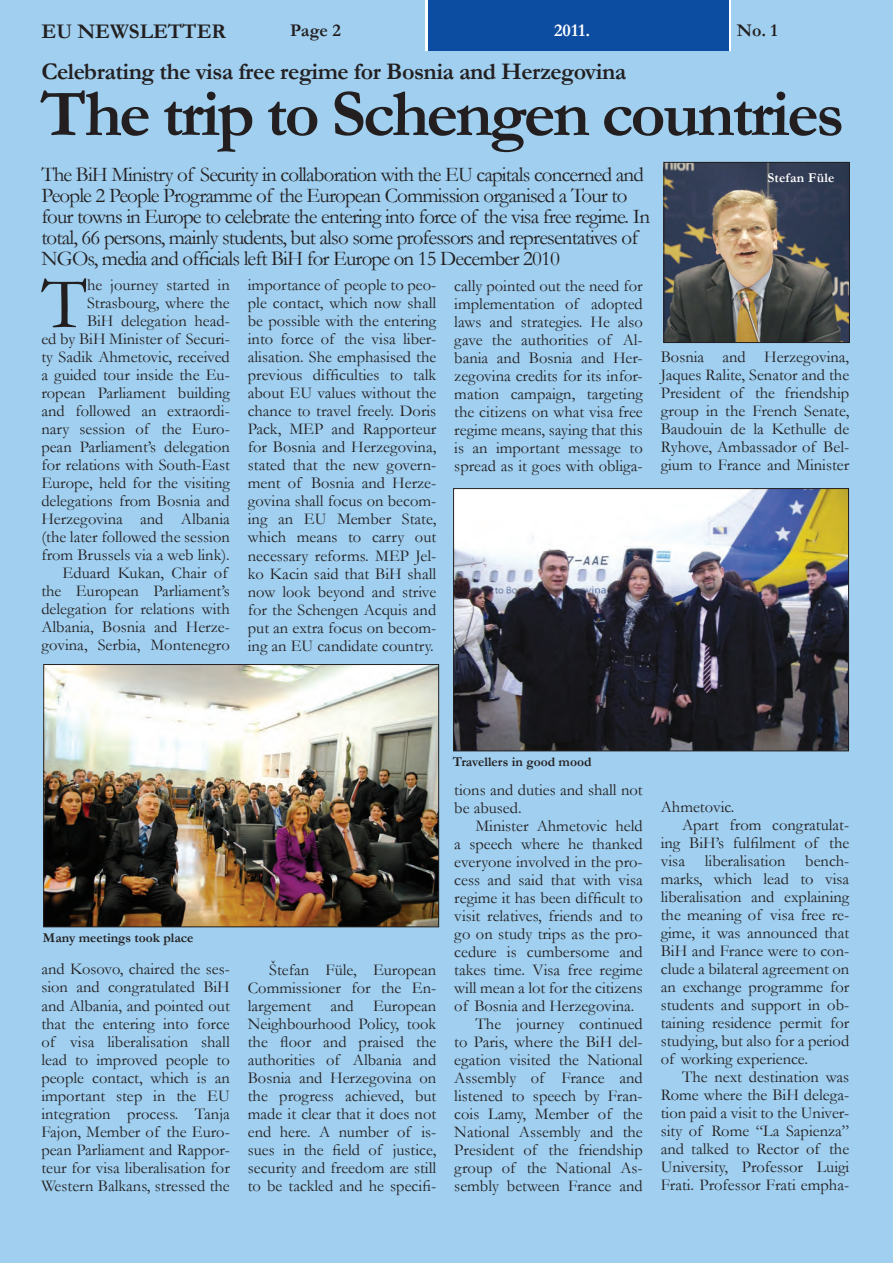
<style>
.page{position:relative;width:893px;height:1263px;background:#fff}
.page>*{position:absolute;margin:0;border:0;box-sizing:border-box;transform-origin:0 0}
.t1{font:74.25px "Garamond";color:#231f20}
.t2{font:700 67.5px "Garamond";letter-spacing:-.04em;color:#231f20}
.t3{font:700 24px "Garamond";letter-spacing:-.02em;color:#231f20}
.t4{font:21px/21px "Garamond";letter-spacing:-.04em;color:#231f20}
.t5{font:700 21px "Garamond";color:#231f20}
.t6{font:700 18px "Garamond";color:#231f20}
.t7{font:700 18px "Garamond";color:#fff}
.t8{font:16.5px/18px "Garamond";color:#231f20;text-align:justify}
.t9{font:700 13.5px "Garamond";color:#231f20}
.t10{font:700 13.5px "Garamond";letter-spacing:.02em;color:#fff}
</style>
<div class="page">
<div style="left:0;top:0;width:425px;height:51px;background:#a0cfef"></div>
<div style="left:428px;top:0;width:301px;height:51px;background:#0d4da1"></div>
<div style="left:731px;top:0;width:162px;height:51px;background:#a0cfef"></div>
<div style="left:0;top:51px;width:893px;height:1212px;background:#a0cfef"></div>
<img style="left:45px;top:666px;width:392px;height:259px">
<div style="left:43px;top:664px;width:396px;height:263px;border:1px solid #231f20"></div>
<img style="left:455px;top:490px;width:392px;height:259px">
<div style="left:453px;top:488px;width:396px;height:263px;border:1px solid #231f20"></div>
<img style="left:665px;top:164px;width:183px;height:177px">
<div style="left:663px;top:162px;width:187px;height:181px;border:1px solid #231f20"></div>
<p class="t5" style="left:41px;top:17px;width:186px">EU NEWSLETTER</p>
<p class="t6" style="left:290px;top:18px;width:52px">Page 2</p>
<p class="t7" style="left:554px;top:18px;width:37px">2011.</p>
<p class="t6" style="left:737px;top:18px;width:42px">No. 1</p>
<h3 class="t3" style="left:41px;top:56px;width:586px">Celebrating the visa free regime for Bosnia and Herzegovina</h3>
<h2 class="t2" style="left:40px;top:68px;width:805px">The trip to Schengen countries</h2>
<p class="t4" style="left:41px;top:164px;width:610px">The BiH Ministry of Security in collaboration with the EU capitals concerned and People 2 People Programme of the European Commission organised a Tour to four towns in Europe to celebrate the entering into force of the visa free regime. In total, 66 persons, mainly students, but also some professors and representatives of NGOs, media and officials left BiH for Europe on 15 December 2010</p>
<p class="t10" style="left:767px;top:168px;width:69px">Stefan Füle</p>
<h1 class="t1" style="left:41px;top:253px;width:47px">T</h1>
<p class="t8" style="left:41px;top:276px;width:190px;text-align:right">he journey started in<br>Strasbourg, where the<br>BiH delegation head-<br>ed by BiH Minister of Securi&shy;ty Sadik Ahmetovic, received a guided tour inside the Eu&shy;ropean Parliament building and followed an extraordi&shy;nary session of the Euro&shy;pean Parliament’s delegation for relations with South-East<br>Europe, held for the visiting delegations from Bosnia and<br>Herzegovina and Albania (the later followed the session from Brussels via a web link).<br>Eduard Kukan, Chair of the European Parliament’s delegation for relations with<br>Albania, Bosnia and Herze&shy;govina, Serbia, Montenegro</p>
<p class="t8" style="left:248px;top:276px;width:190px">importance of people to peo&shy;ple contact, which now shall be possible with the entering into force of the visa liber&shy;alisation. She emphasised the previous difficulties to talk about EU values without the chance to travel freely. Doris Pack, MEP and Rapporteur for Bosnia and Herzegovina, stated that the new govern&shy;ment of Bosnia and Herze&shy;govina shall focus on becom&shy;ing an EU Member State, which means to carry out necessary reforms. MEP Jel&shy;ko Kacin said that BiH shall now look beyond and strive for the Schengen Acquis and put an extra focus on becom&shy;ing an EU candidate country.</p>
<p class="t8" style="left:454px;top:276px;width:190px">cally pointed out the need for implementation of adopted laws and strategies. He also gave the authorities of Al&shy;bania and Bosnia and Her&shy;zegovina credits for its infor&shy;mation campaign, targeting the citizens on what visa free regime means, saying that this is an important message to spread as it goes with obliga-</p>
<p class="t8" style="left:661px;top:348px;width:190px">Bosnia and Herzegovina, Jaques Ralite, Senator and the President of the friendship group in the French Senate, Baudouin de la Kethulle de Ryhove, Ambassador of Bel&shy;gium to France and Minister</p>
<p class="t9" style="left:43px;top:929px;width:152px">Many meetings took place</p>
<p class="t8" style="left:41px;top:960px;width:190px">and Kosovo, chaired the ses&shy;sion and congratulated BiH and Albania, and pointed out that the entering into force of visa liberalisation shall lead to improved people to people contact, which is an important step in the EU integration process. Tanja Fajon, Member of the Euro&shy;pean Parliament and Rappor&shy;teur for visa liberalisation for Western Balkans, stressed the</p>
<p class="t8" style="left:248px;top:960px;width:190px;text-indent:21px">Štefan Füle, European Commissioner for the En&shy;largement and European Neighbourhood Policy, took the floor and praised the authorities of Albania and Bosnia and Herzegovina on the progress achieved, but made it clear that it does not end here. A number of is&shy;sues in the field of justice, security and freedom are still to be tackled and he specifi-</p>
<p class="t9" style="left:453px;top:753px;width:140px">Travellers in good mood</p>
<p class="t8" style="left:454px;top:780px;width:190px">tions and duties and shall not be abused.</p>
<p class="t8" style="left:476px;top:816px;width:169px">Minister Ahmetovic held</p>
<p class="t8" style="left:454px;top:834px;width:190px">a speech where he thanked</p>
<p class="t8" style="left:454px;top:852px;width:190px">everyone involved in the pro-</p>
<p class="t8" style="left:454px;top:870px;width:190px">cess and said that with visa</p>
<p class="t8" style="left:454px;top:888px;width:190px">regime it has been difficult to</p>
<p class="t8" style="left:454px;top:906px;width:190px">visit relatives, friends and to</p>
<p class="t8" style="left:454px;top:924px;width:190px">go on study trips as the pro-</p>
<p class="t8" style="left:454px;top:942px;width:190px">cedure is cumbersome and</p>
<p class="t8" style="left:454px;top:960px;width:190px">takes time. Visa free regime</p>
<p class="t8" style="left:454px;top:978px;width:190px">will mean a lot for the citizens</p>
<p class="t8" style="left:454px;top:996px;width:182px">of Bosnia and Herzegovina.</p>
<p class="t8" style="left:476px;top:1014px;width:169px">The journey continued</p>
<p class="t8" style="left:454px;top:1032px;width:190px">to Paris, where the BiH del-</p>
<p class="t8" style="left:454px;top:1050px;width:190px">egation visited the National</p>
<p class="t8" style="left:454px;top:1068px;width:190px">Assembly of France and</p>
<p class="t8" style="left:454px;top:1086px;width:190px">listened to speech by Fran-</p>
<p class="t8" style="left:454px;top:1104px;width:190px">cois Lamy, Member of the</p>
<p class="t8" style="left:454px;top:1122px;width:190px">National Assembly and the</p>
<p class="t8" style="left:454px;top:1140px;width:190px">President of the friendship</p>
<p class="t8" style="left:454px;top:1158px;width:190px">group of the National As-</p>
<p class="t8" style="left:454px;top:1176px;width:190px">sembly between France and</p>
<p class="t8" style="left:661px;top:798px;width:75px">Ahmetovic.</p>
<p class="t8" style="left:682px;top:816px;width:169px">Apart from congratulat-</p>
<p class="t8" style="left:661px;top:834px;width:190px">ing BiH’s fulfilment of the</p>
<p class="t8" style="left:661px;top:852px;width:190px">visa liberalisation bench-</p>
<p class="t8" style="left:661px;top:870px;width:190px">marks, which lead to visa</p>
<p class="t8" style="left:661px;top:888px;width:190px">liberalisation and explaining</p>
<p class="t8" style="left:661px;top:906px;width:190px">the meaning of visa free re-</p>
<p class="t8" style="left:661px;top:924px;width:190px">gime, it was announced that</p>
<p class="t8" style="left:661px;top:942px;width:190px">BiH and France were to con-</p>
<p class="t8" style="left:661px;top:960px;width:190px">clude a bilateral agreement on</p>
<p class="t8" style="left:661px;top:978px;width:190px">an exchange programme for</p>
<p class="t8" style="left:661px;top:996px;width:190px">students and support in ob-</p>
<p class="t8" style="left:661px;top:1014px;width:190px">taining residence permit for</p>
<p class="t8" style="left:661px;top:1032px;width:190px">studying, but also for a period</p>
<p class="t8" style="left:661px;top:1050px;width:149px">of working experience.</p>
<p class="t8" style="left:682px;top:1068px;width:169px">The next destination was</p>
<p class="t8" style="left:661px;top:1086px;width:190px">Rome where the BiH delega-</p>
<p class="t8" style="left:661px;top:1104px;width:190px">tion paid a visit to the Univer-</p>
<p class="t8" style="left:661px;top:1122px;width:190px">sity of Rome “La Sapienza”</p>
<p class="t8" style="left:661px;top:1140px;width:190px">and talked to Rector of the</p>
<p class="t8" style="left:661px;top:1158px;width:190px">University, Professor Luigi</p>
<p class="t8" style="left:661px;top:1176px;width:190px">Frati. Professor Frati empha-</p>
</div>
